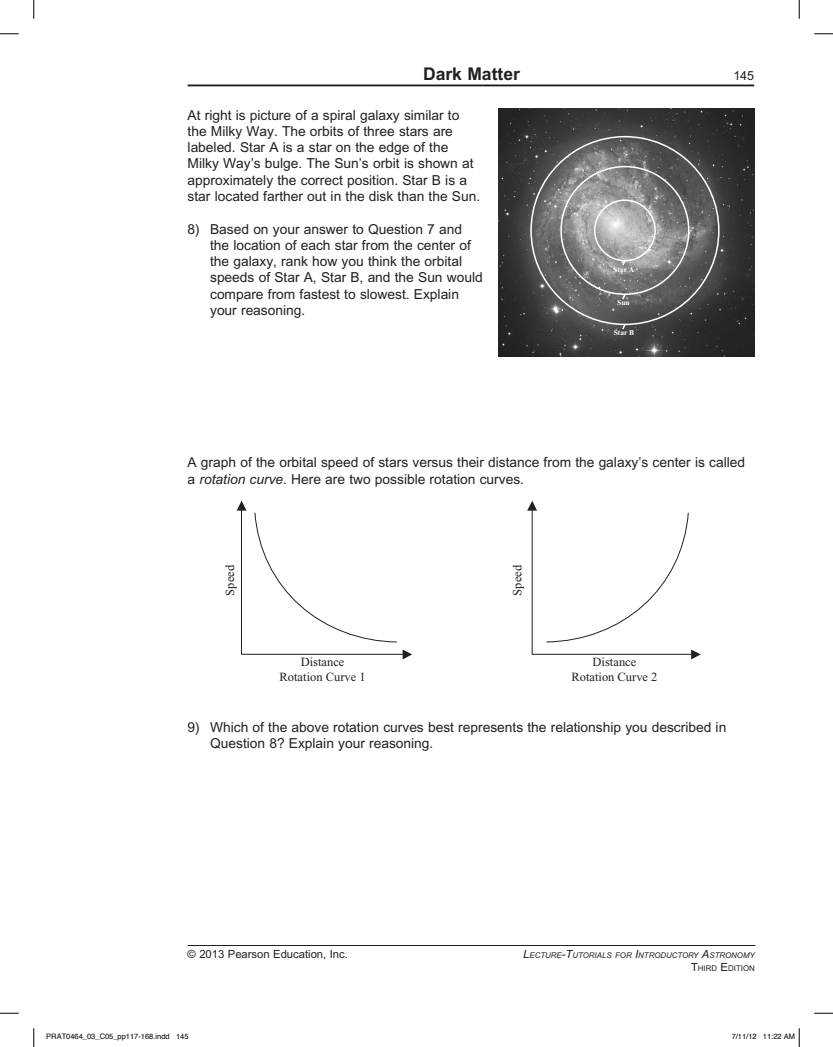
<style>
.page{position:relative;width:833px;height:1047px;background:#fff}
.page>*{position:absolute;margin:0;border:0;box-sizing:border-box;transform-origin:0 0}
.t1{font:700 17.5px "Arial";color:#231f20}
.t2{font:13.75px/16.2px "Arial";color:#231f20}
.t3{font:12.5px/15px "Times New Roman";color:#231f20;text-align:center}
.t4{font:12.5px "Arial";color:#231f20}
.t5{font:11.25px "Arial";color:#231f20}
.t6{font:italic 7.88px/13.1px "Arial";color:#231f20;text-align:right}
.t7{font:7.5px "Helvetica";color:#000}
.t8{font:700 7.5px "Times New Roman";color:#fff}
.s1{font-style:italic}
.s2{font-size:11.25px}
.s3{font-style:normal;font-size:11.25px}
.s4{font-style:normal}
</style>
<div class="page">
<hr style="left:188px;top:945px;width:567px;height:1px;background:#231f20">
<hr style="left:188px;top:84px;width:566px;height:2px;background:#231f20">
<img style="left:498px;top:109px;width:256px;height:247px">
<div style="left:594px;top:199px;width:62px;height:62px;border:2px solid #fff;border-radius:50%"></div>
<svg style="left:620px;top:258px;width:7px;height:9px"></svg>
<svg style="left:620px;top:292px;width:7px;height:9px"></svg>
<svg style="left:620px;top:322px;width:7px;height:9px"></svg>
<svg style="left:236px;top:501px;width:176px;height:158px"></svg>
<svg style="left:527px;top:501px;width:173px;height:158px"></svg>
<svg style="left:0;top:33px;width:19px;height:2px"></svg>
<svg style="left:814px;top:33px;width:18px;height:2px"></svg>
<svg style="left:0;top:1012px;width:19px;height:1px"></svg>
<svg style="left:814px;top:1012px;width:18px;height:1px"></svg>
<svg style="left:33px;top:0;width:2px;height:19px"></svg>
<svg style="left:33px;top:1028px;width:2px;height:18px"></svg>
<svg style="left:798px;top:0;width:2px;height:19px"></svg>
<svg style="left:798px;top:1028px;width:2px;height:18px"></svg>
<p class="t1" style="left:423px;top:63px;width:98px">Dark Matter</p>
<p class="t4" style="left:733px;top:68px;width:22px">145</p>
<p class="t2" style="left:188px;top:107px;width:294px">At right is picture of a spiral galaxy similar to the Milky Way. The orbits of three stars are labeled. Star A is a star on the edge of the Milky Way’s bulge. The Sun’s orbit is shown at approximately the correct position. Star B is a star located farther out in the disk than the Sun.</p>
<p class="t2" style="left:210px;top:220px;width:274px;text-indent:-22px">8) Based on your answer to Question 7 and the location of each star from the center of the galaxy, rank how you think the orbital speeds of Star A, Star B, and the Sun would compare from fastest to slowest. Explain your reasoning.</p>
<p class="t8" style="left:613px;top:265px;width:23px">Star A</p>
<p class="t8" style="left:617px;top:298px;width:14px">Sun</p>
<p class="t8" style="left:613px;top:328px;width:22px">Star B</p>
<p class="t2" style="left:188px;top:454px;width:559px">A graph of the orbital speed of stars versus their distance from the galaxy’s center is called a <span class="s1">rotation curve</span>. Here are two possible rotation curves.</p>
<p class="t3" style="left:223px;top:595px;width:32px;rotate:-90deg">Speed</p>
<p class="t3" style="left:279px;top:654px;width:88px">Distance<br>Rotation Curve 1</p>
<p class="t3" style="left:510px;top:595px;width:32px;rotate:-90deg">Speed</p>
<p class="t3" style="left:571px;top:654px;width:88px">Distance<br>Rotation Curve 2</p>
<p class="t2" style="left:210px;top:718px;width:517px;text-indent:-22px">9) Which of the above rotation curves best represents the relationship you described in<br>Question 8? Explain your reasoning.</p>
<p class="t5" style="left:188px;top:947px;width:162px">© 2013 Pearson Education, Inc.</p>
<p class="t6" style="left:523px;top:948px;width:233px"><span class="s2">L</span>ECTURE<span class="s2">-T</span>UTORIALS FOR <span class="s2">I</span>NTRODUCTORY <span class="s2">A</span>STRONOMY<br><span class="s3">T</span><span class="s4">HIRD</span> <span class="s3">E</span><span class="s4">DITION</span></p>
<p class="t7" style="left:46px;top:1030px;width:144px">PRAT0464_03_C05_pp117-168.indd 145</p>
<p class="t7" style="left:731px;top:1030px;width:65px">7/11/12 11:22 AM</p>
</div>
